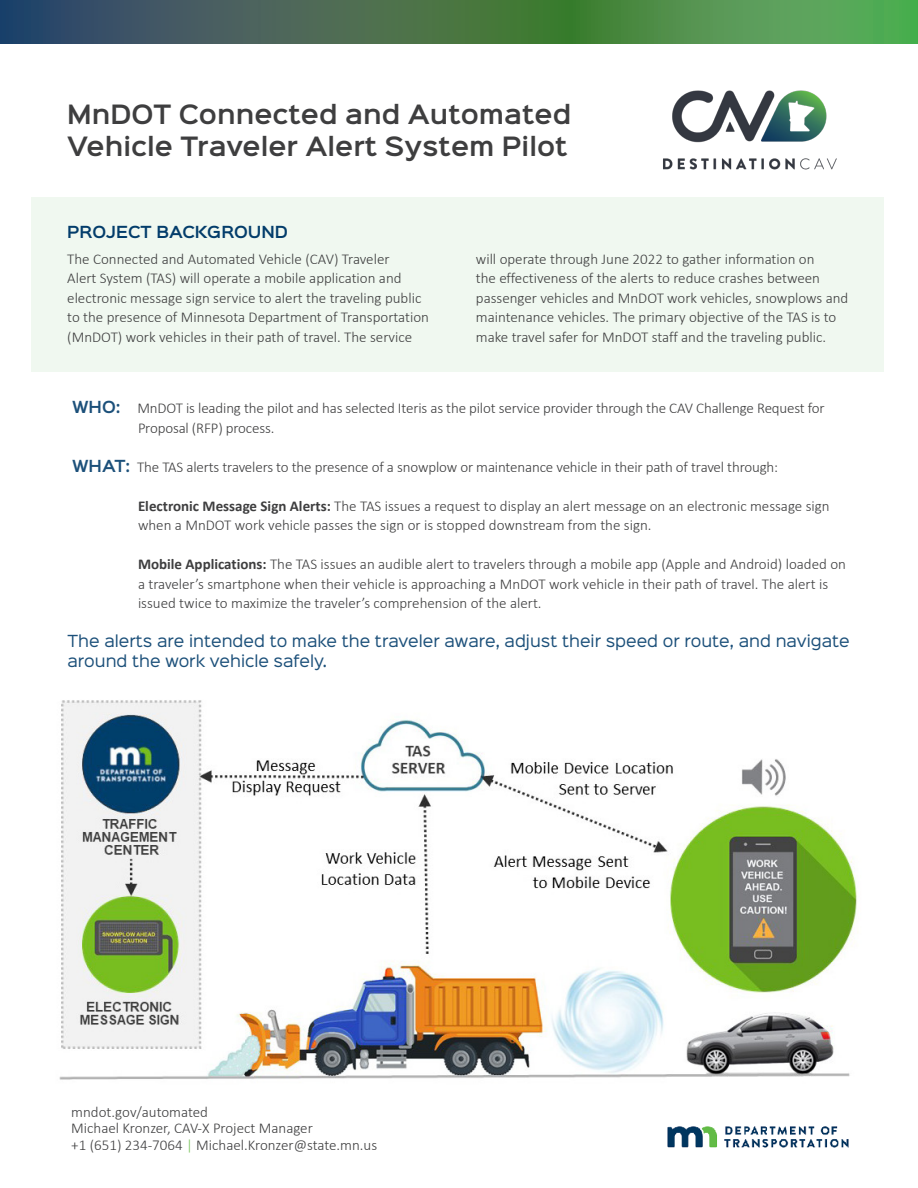
<style>
.page{position:relative;width:918px;height:1188px;background:#fff}
.page>*{position:absolute;margin:0;border:0;box-sizing:border-box;transform-origin:0 0}
.t1{font:600 24px/31.5px "Sinkin Sans 600";color:#3e3e3f}
.t2{font:300 15px/19.5px "Calibri";color:#3e3e3f}
.t3{font:15px/19.5px "Sinkin Sans 400";color:#1c507a}
.t4{font:600 15px "Sinkin Sans 600";color:#033d6b}
.s1{font-family:"Sinkin Sans 600";font-weight:600;color:#1c507a}
.s2{font-weight:700}
.s3{color:#79c35a}
</style>
<div class="page">
<div style="left:31px;top:197px;width:853px;height:175px;background:#f0f8f0"></div>
<img style="left:59px;top:700px;width:798px;height:380px">
<img style="left:663px;top:90px;width:174px;height:80px">
<svg style="left:0;top:0;width:918px;height:43px;background:#477752"></svg>
<img style="left:667px;top:1126px;width:182px;height:22px">
<h1 class="t1" style="left:67px;top:97px;width:506px">MnDOT Connected and Automated<br>Vehicle Traveler Alert System Pilot</h1>
<p class="t4" style="left:67px;top:218px;width:222px">PROJECT BACKGROUND</p>
<p class="t2" style="left:67px;top:249px;width:363px">The Connected and Automated Vehicle (CAV) Traveler<br>Alert System (TAS) will operate a mobile application and electronic message sign service to alert the traveling public to the presence of Minnesota Department of Transportation (MnDOT) work vehicles in their path of travel. The service</p>
<p class="t2" style="left:476px;top:249px;width:374px">will operate through June 2022 to gather information on<br>the effectiveness of the alerts to reduce crashes between passenger vehicles and MnDOT work vehicles, snowplows and maintenance vehicles. The primary objective of the TAS is to make travel safer for MnDOT staff and the traveling public.</p>
<p class="t2" style="left:138px;top:399px;width:688px;text-indent:-66px"><span class="s1">WHO:</span> MnDOT is leading the pilot and has selected Iteris as the pilot service provider through the CAV Challenge Request for<br>Proposal (RFP) process.</p>
<p class="t2" style="left:72px;top:457px;width:708px"><span class="s1">WHAT:</span> The TAS alerts travelers to the presence of a snowplow or maintenance vehicle in their path of travel through:</p>
<p class="t2" style="left:138px;top:496px;width:693px"><span class="s2">Electronic Message Sign Alerts:</span> The TAS issues a request to display an alert message on an electronic message sign when a MnDOT work vehicle passes the sign or is stopped downstream from the sign.</p>
<p class="t2" style="left:138px;top:555px;width:709px"><span class="s2">Mobile Applications:</span> The TAS issues an audible alert to travelers through a mobile app (Apple and Android) loaded on a traveler’s smartphone when their vehicle is approaching a MnDOT work vehicle in their path of travel. The alert is issued twice to maximize the traveler’s comprehension of the alert.</p>
<p class="t3" style="left:68px;top:630px;width:784px">The alerts are intended to make the traveler aware, adjust their speed or route, and navigate around the work vehicle safely.</p>
<p class="t2" style="left:71px;top:1103px;width:307px;line-height:16.5px">mndot.gov/automated<br>Michael Kronzer, CAV-X Project Manager<br>+1 (651) 234-7064 <span class="s3">|</span> Michael.Kronzer@state.mn.us</p>
</div>
